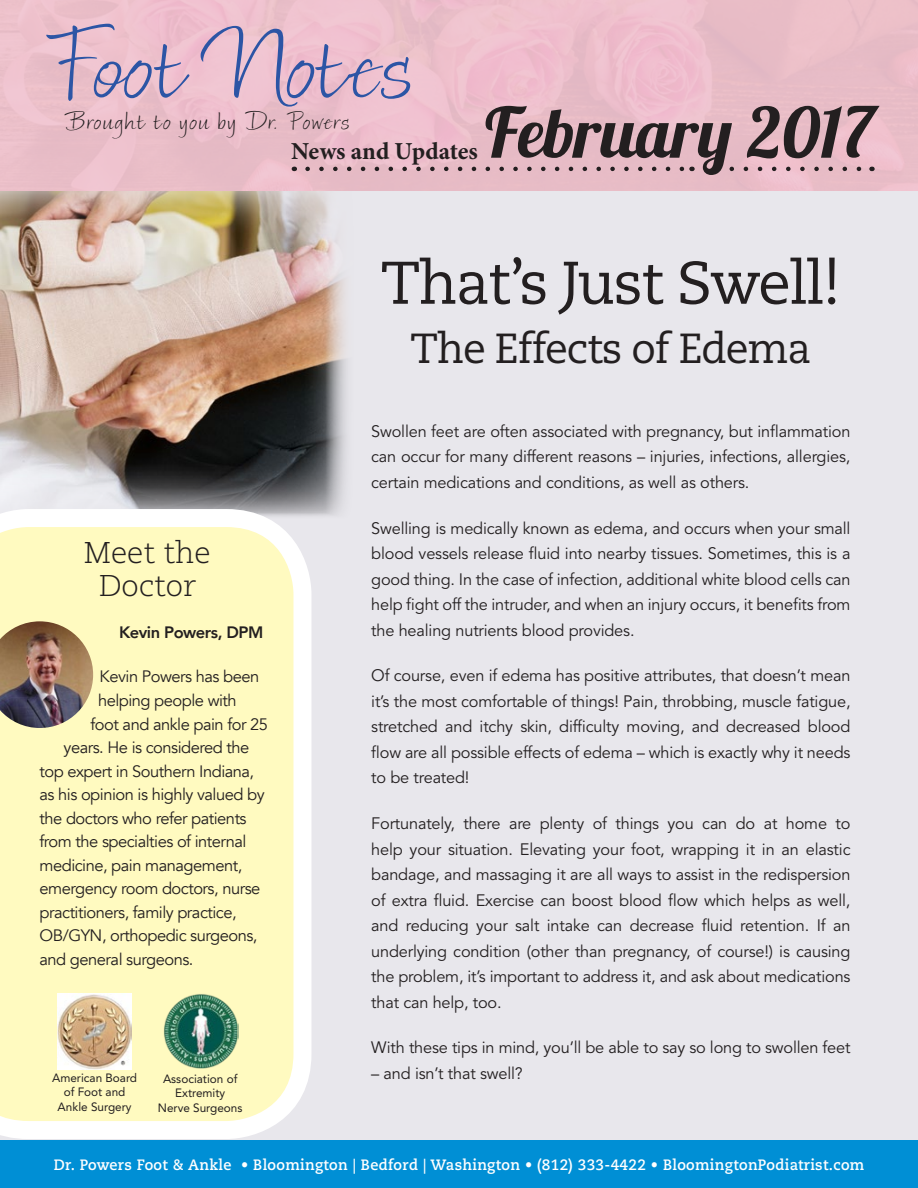
<style>
.page{position:relative;width:918px;height:1188px;background:#fff}
.page>*{position:absolute;margin:0;border:0;box-sizing:border-box;transform-origin:0 0}
.t1{font:121.8px "Tiva";letter-spacing:-.005em;color:#2c55a5}
.t2{font:69.15px "Lobster 1.3";color:#231f20}
.t3{font:60px "Caecilia LT Std";letter-spacing:-.03em;color:#231f20}
.t4{font:42px "Caecilia LT Std";letter-spacing:-.03em;color:#231f20}
.t5{font:31.05px "Tiva";letter-spacing:.045em;color:#231f20}
.t6{font:300 30px "Caecilia LT Std";color:#231f20}
.t7{font:700 24.45px "Minion Pro";letter-spacing:-.005em;color:#231f20}
.t8{font:16.5px/25.5px "Avenir LT Std";letter-spacing:-.01em;color:#231f20;text-align:justify}
.t9{font:16.5px "Avenir";letter-spacing:-.03em;color:#231f20}
.t10{font:800 16.5px "Avenir";letter-spacing:-.03em;color:#231f20}
.t11{font:700 15px "Caecilia LT Std";letter-spacing:.025em;color:#fff;scale:.96 1}
.t12{font:12px/14.7px "Avenir LT Std";color:#231f20;text-align:center}
</style>
<div class="page">
<div style="left:0;top:162px;width:918px;height:999px;background:#e8e7ec"></div>
<img style="left:0;top:190px;width:359px;height:326px">
<div style="left:0;top:0;width:918px;height:190px;background:#edbeca"></div>
<svg style="left:0;top:509px;width:311px;height:630px;background:#fefac8"></svg>
<svg style="left:732px;top:167px;width:133px;height:4px"></svg>
<svg style="left:308px;top:167px;width:377px;height:4px;background:#b19098"></svg>
<div style="left:0;top:1140px;width:918px;height:48px;background:#008fd5"></div>
<img style="left:57px;top:994px;width:75px;height:76px">
<img style="left:164px;top:993px;width:75px;height:75px">
<img style="left:0;top:621px;width:93px;height:107px">
<p class="t1" style="left:45px;top:0;width:370px">Foot Notes</p>
<p class="t5" style="left:65px;top:104px;width:287px">Brought to you by Dr. Powers</p>
<h3 class="t7" style="left:291px;top:137px;width:188px">News and Updates</h3>
<h2 class="t2" style="left:485px;top:89px;width:393px">February 2017</h2>
<p class="t6" style="left:84px;top:536px;width:128px">Meet the</p>
<p class="t6" style="left:99px;top:569px;width:99px">Doctor</p>
<p class="t10" style="left:119px;top:619px;width:146px">Kevin Powers, DPM</p>
<p class="t9" style="left:100px;top:667px;width:161px">Kevin Powers has been</p>
<p class="t9" style="left:98px;top:690px;width:140px">helping people with</p>
<p class="t9" style="left:91px;top:714px;width:179px">foot and ankle pain for 25</p>
<p class="t9" style="left:64px;top:738px;width:187px">years. He is considered the</p>
<p class="t9" style="left:40px;top:761px;width:216px">top expert in Southern Indiana,</p>
<p class="t9" style="left:40px;top:785px;width:227px">as his opinion is highly valued by</p>
<p class="t9" style="left:40px;top:808px;width:209px">the doctors who refer patients</p>
<p class="t9" style="left:40px;top:832px;width:209px">from the specialties of internal</p>
<p class="t9" style="left:40px;top:855px;width:204px">medicine, pain management,</p>
<p class="t9" style="left:40px;top:879px;width:222px">emergency room doctors, nurse</p>
<p class="t9" style="left:40px;top:902px;width:199px">practitioners, family practice,</p>
<p class="t9" style="left:40px;top:926px;width:219px">OB/GYN, orthopedic surgeons,</p>
<p class="t9" style="left:40px;top:950px;width:155px">and general surgeons.</p>
<p class="t12" style="left:52px;top:1070px;width:87px">American Board of Foot and<br>Ankle Surgery</p>
<p class="t12" style="left:158px;top:1071px;width:86px">Association of<br>Extremity<br>Nerve Surgeons</p>
<h3 class="t3" style="left:381px;top:248px;width:462px">That’s Just Swell!</h3>
<h3 class="t4" style="left:411px;top:324px;width:402px">The Effects of Edema</h3>
<p class="t8" style="left:371px;top:419px;width:481px">Swollen feet are often associated with pregnancy, but inflammation can occur for many different reasons – injuries, infections, allergies, certain medications and conditions, as well as others.</p>
<p class="t8" style="left:371px;top:516px;width:481px">Swelling is medically known as edema, and occurs when your small blood vessels release fluid into nearby tissues. Sometimes, this is a good thing. In the case of infection, additional white blood cells can help fight off the intruder, and when an injury occurs, it benefits from the healing nutrients blood provides.</p>
<p class="t8" style="left:371px;top:663px;width:481px">Of course, even if edema has positive attributes, that doesn’t mean it’s the most comfortable of things! Pain, throbbing, muscle fatigue, stretched and itchy skin, difficulty moving, and decreased blood flow are all possible effects of edema – which is exactly why it needs to be treated!</p>
<p class="t8" style="left:371px;top:811px;width:481px">Fortunately, there are plenty of things you can do at home to help your situation. Elevating your foot, wrapping it in an elastic bandage, and massaging it are all ways to assist in the redispersion of extra fluid. Exercise can boost blood flow which helps as well, and reducing your salt intake can decrease fluid retention. If an underlying condition (other than pregnancy, of course!) is causing the problem, it’s important to address it, and ask about medications that can help, too.</p>
<p class="t8" style="left:371px;top:1035px;width:481px">With these tips in mind, you’ll be able to say so long to swollen feet</p>
<p class="t8" style="left:371px;top:1061px;width:153px">– and isn’t that swell?</p>
<p class="t11" style="left:54px;top:1156px;width:846px">Dr. Powers Foot &amp; Ankle • Bloomington | Bedford | Washington • (812) 333-4422 • BloomingtonPodiatrist.com</p>
</div>
